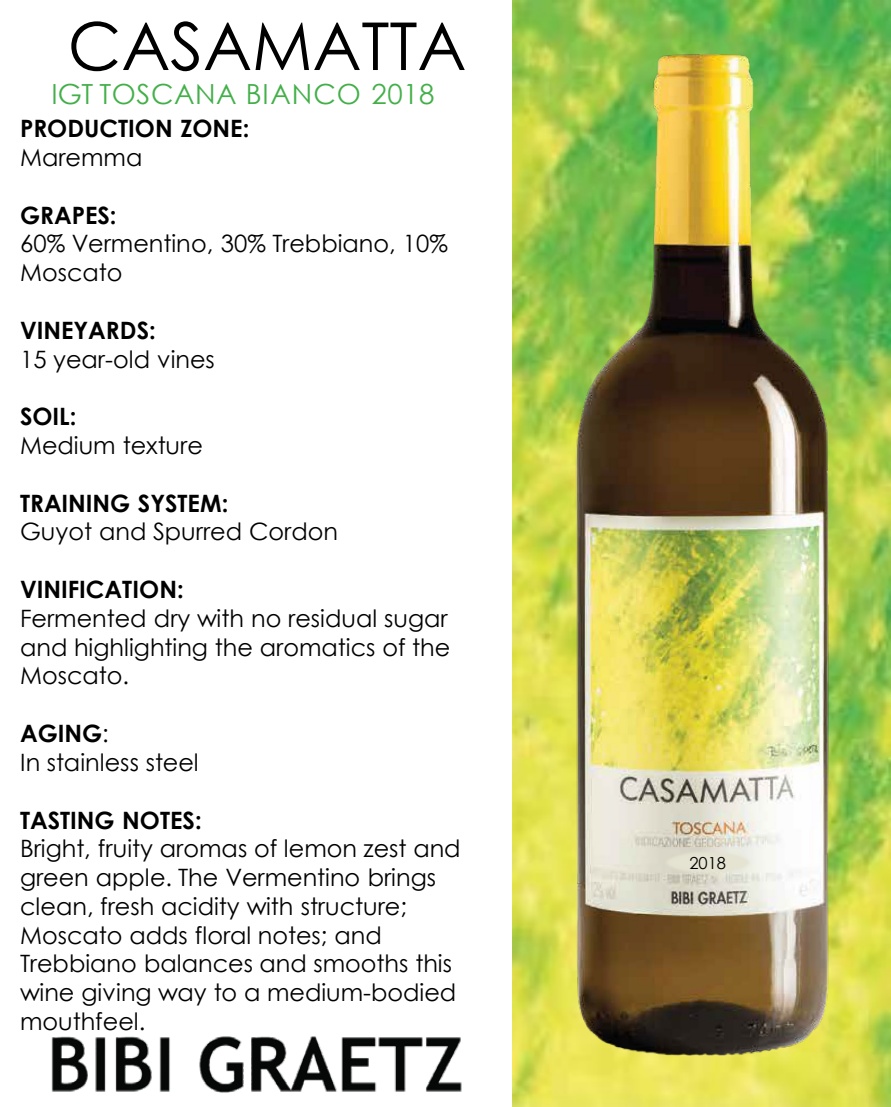
<style>
.page{position:relative;width:891px;height:1107px;background:#fff}
.page>*{position:absolute;margin:0;border:0;box-sizing:border-box;transform-origin:0 0}
.t1{font:66px "Century Gothic";color:#000}
.t2{font:27.75px "Century Gothic";letter-spacing:.02em;color:#43af49}
.t3{font:24px/28.8px "Century Gothic";color:#000}
.t4{font:700 24px "Century Gothic";color:#000}
.t5{font:16.5px "Century Gothic";color:#000}
.s1{font-weight:400}
</style>
<div class="page">
<img style="left:513px;top:0;width:378px;height:1107px">
<img style="left:531px;top:17px;width:341px;height:1078px">
<img style="left:51px;top:1036px;width:411px;height:57px">
<img style="left:663px;top:849px;width:90px;height:27px">
<p class="t1" style="left:68px;top:0;width:400px">CASAMATTA</p>
<p class="t2" style="left:51px;top:74px;width:384px">IGT TOSCANA BIANCO 2018</p>
<p class="t4" style="left:20px;top:111px;width:231px">PRODUCTION ZONE:</p>
<p class="t3" style="left:20px;top:143px;width:124px">Maremma</p>
<p class="t4" style="left:20px;top:197px;width:98px">GRAPES:</p>
<p class="t3" style="left:20px;top:229px;width:430px">60% Vermentino, 30% Trebbiano, 10%<br>Moscato</p>
<p class="t4" style="left:20px;top:312px;width:137px">VINEYARDS:</p>
<p class="t3" style="left:20px;top:344px;width:196px">15 year-old vines</p>
<p class="t4" style="left:20px;top:398px;width:58px">SOIL:</p>
<p class="t3" style="left:20px;top:431px;width:184px">Medium texture</p>
<p class="t4" style="left:20px;top:485px;width:210px">TRAINING SYSTEM:</p>
<p class="t3" style="left:20px;top:517px;width:320px">Guyot and Spurred Cordon</p>
<p class="t4" style="left:20px;top:571px;width:165px">VINIFICATION:</p>
<p class="t3" style="left:20px;top:603px;width:432px;text-align:justify">Fermented dry with no residual sugar and highlighting the aromatics of the Moscato.</p>
<p class="t4" style="left:20px;top:715px;width:90px">AGING<span class="s1">:</span></p>
<p class="t3" style="left:20px;top:747px;width:180px">In stainless steel</p>
<p class="t4" style="left:20px;top:802px;width:183px">TASTING NOTES:</p>
<p class="t3" style="left:20px;top:834px;width:442px">Bright, fruity aromas of lemon zest and green apple. The Vermentino brings clean, fresh acidity with structure;<br>Moscato adds floral notes; and<br>Trebbiano balances and smooths this wine giving way to a medium-bodied mouthfeel.</p>
<p class="t5" style="left:689px;top:851px;width:38px">2018</p>
</div>
